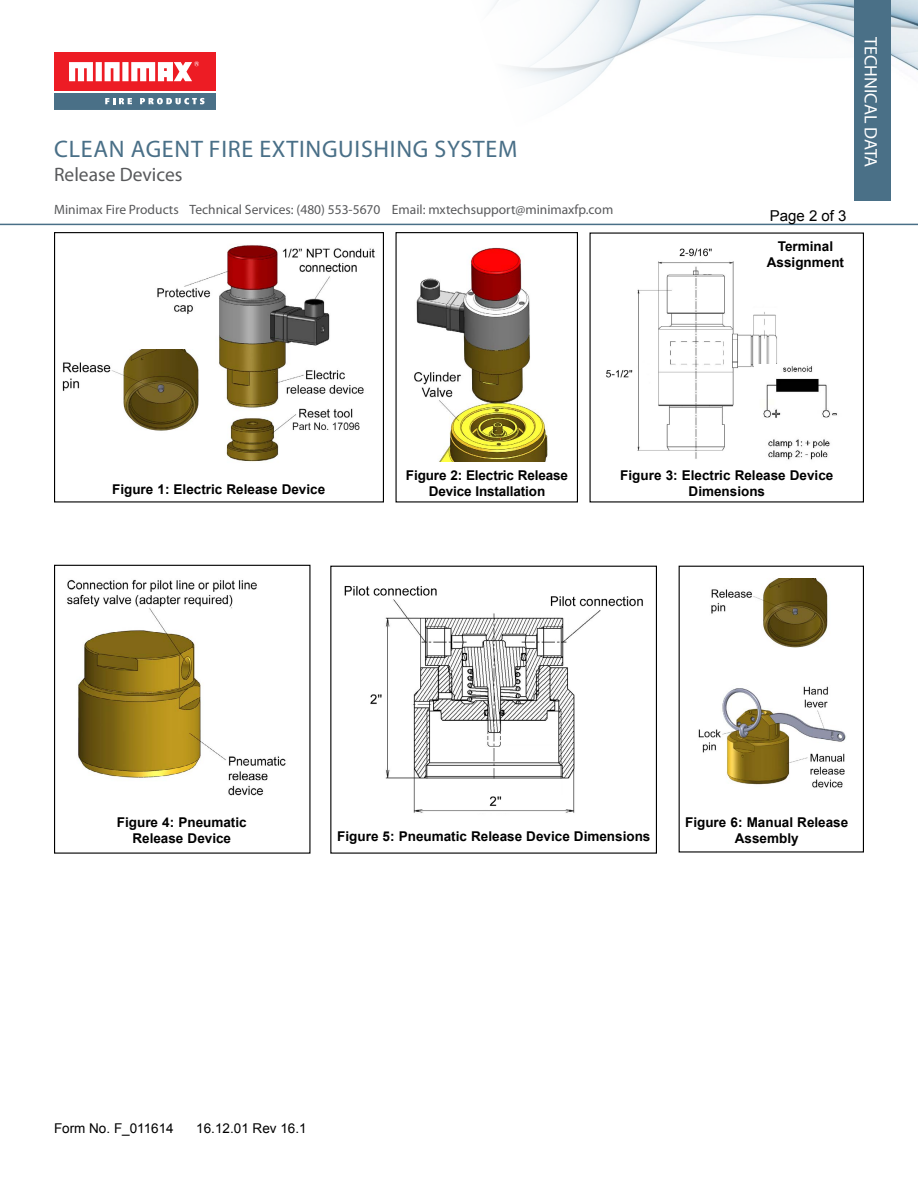
<style>
.page{position:relative;width:918px;height:1188px;background:#fff}
.page>*{position:absolute;margin:0;border:0;box-sizing:border-box;transform-origin:0 0}
.t1{font:24px "Myriad Pro";letter-spacing:.03em;color:#496f87}
.t2{font:19.5px "Myriad Pro";color:#58595b}
.t3{font:18px "Myriad Pro";color:#fff}
.t4{font:15px "Arial";color:#000}
.t5{font:700 13.5px/16.2px "Arial";color:#000;text-align:center}
.t6{font:13.5px "Myriad Pro";color:#58595b}
.t7{font:13.5px "Arial";color:#000}
</style>
<div class="page">
<img style="left:492px;top:0;width:426px;height:104px">
<div style="left:54px;top:92px;width:162px;height:18px;background:#4a7087"></div>
<div style="left:54px;top:52px;width:162px;height:39px;background:#ed1c24"></div>
<svg style="left:69px;top:61px;width:130px;height:20px"></svg>
<svg style="left:105px;top:98px;width:27px;height:6px"></svg>
<svg style="left:140px;top:98px;width:65px;height:6px"></svg>
<div style="left:854px;top:0;width:37px;height:201px;background:#4a7087"></div>
<hr style="left:0;top:224px;width:918px;height:1px;background:#496f87">
<div style="left:679px;top:566px;width:185px;height:287px;border:1px solid #000"></div>
<div style="left:54px;top:565px;width:256px;height:289px;border:1px solid #000"></div>
<img style="left:67px;top:579px;width:219px;height:217px">
<div style="left:330px;top:566px;width:327px;height:288px;border:1px solid #000"></div>
<img style="left:344px;top:586px;width:299px;height:227px">
<div style="left:396px;top:232px;width:182px;height:270px;border:1px solid #000"></div>
<div style="left:54px;top:232px;width:330px;height:270px;border:1px solid #000"></div>
<img style="left:152px;top:245px;width:223px;height:217px">
<img style="left:414px;top:247px;width:134px;height:215px">
<img style="left:62px;top:350px;width:141px;height:85px">
<img style="left:606px;top:248px;width:171px;height:211px">
<img style="left:754px;top:365px;width:83px;height:95px">
<img style="left:698px;top:686px;width:148px;height:102px">
<img style="left:711px;top:578px;width:117px;height:70px">
<h1 class="t1" style="left:54px;top:134px;width:465px">CLEAN AGENT FIRE EXTINGUISHING SYSTEM</h1>
<h2 class="t2" style="left:54px;top:162px;width:130px">Release Devices</h2>
<p class="t6" style="left:54px;top:201px;width:561px">Minimax Fire Products Technical Services: (480) 553-5670 Email: mxtechsupport@minimaxfp.com</p>
<p class="t4" style="left:770px;top:205px;width:78px">Page 2 of 3</p>
<p class="t5" style="left:767px;top:239px;width:79px">Terminal<br>Assignment</p>
<h3 class="t3" style="left:882px;top:37px;width:131px;rotate:90deg">TECHNICAL DATA</h3>
<p class="t5" style="left:406px;top:468px;width:164px">Figure 2: Electric Release</p>
<p class="t5" style="left:112px;top:482px;width:215px">Figure 1: Electric Release Device</p>
<p class="t5" style="left:429px;top:484px;width:118px">Device Installation</p>
<p class="t5" style="left:620px;top:467px;width:215px">Figure 3: Electric Release Device<br>Dimensions</p>
<p class="t5" style="left:117px;top:814px;width:131px">Figure 4: Pneumatic<br>Release Device</p>
<p class="t5" style="left:337px;top:829px;width:315px">Figure 5: Pneumatic Release Device Dimensions</p>
<p class="t5" style="left:685px;top:814px;width:165px">Figure 6: Manual Release<br>Assembly</p>
<p class="t7" style="left:54px;top:1119px;width:121px">Form No. F_011614</p>
<p class="t7" style="left:196px;top:1119px;width:112px">16.12.01 Rev 16.1</p>
</div>
